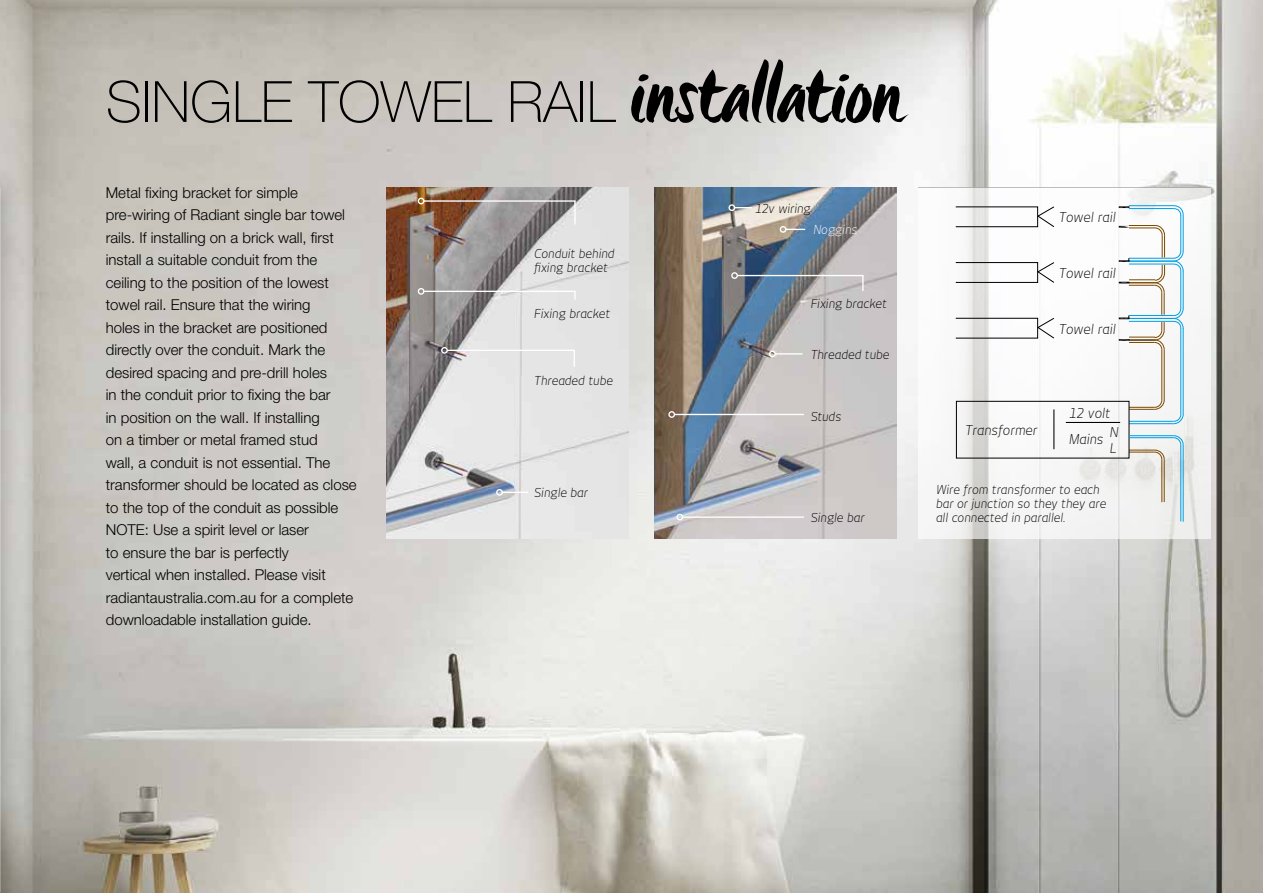
<style>
.page{position:relative;width:1263px;height:893px;background:#fff}
.page>*{position:absolute;margin:0;border:0;box-sizing:border-box;transform-origin:0 0}
.t1{font:100 57px "Helvetica Neue LT Std";color:#000}
.t2{font:300 15px/22.5px "Helvetica Neue LT Std";color:#000}
.t3{font:italic 300 13.35px/26.4px "New June";color:#000}
.t4{font:italic 300 12.15px/14.2px "New June";color:#000}
.t5{font:italic 300 12.15px "New June";color:#fff}
.s1{font-family:"Origo";font-weight:400;font-size:81.75px}
</style>
<div class="page">
<img style="left:0;top:0;width:1263px;height:893px">
<div style="left:0;top:163px;width:24px;height:730px;background:#000;opacity:.3"></div>
<img style="left:655px;top:187px;width:241px;height:352px">
<hr style="left:674px;top:414px;width:130px;height:1px;background:#fff">
<div style="left:668px;top:411px;width:7px;height:7px;border:1px solid #fff;border-radius:50%"></div>
<svg style="left:736px;top:274px;width:128px;height:18px;background:#8e9aa7"></svg>
<div style="left:731px;top:272px;width:7px;height:7px;border:1px solid #fff;border-radius:50%"></div>
<hr style="left:775px;top:353px;width:27px;height:2px;background:#fff">
<div style="left:769px;top:350px;width:7px;height:7px;border:1px solid #fff;border-radius:50%"></div>
<svg style="left:735px;top:207px;width:17px;height:1px"></svg>
<div style="left:728px;top:204px;width:7px;height:7px;border:1px solid #fff;border-radius:50%"></div>
<hr style="left:682px;top:516px;width:122px;height:2px;background:#fff">
<div style="left:676px;top:514px;width:7px;height:6px;border:1px solid #fff;border-radius:50%"></div>
<svg style="left:786px;top:229px;width:19px;height:1px"></svg>
<div style="left:780px;top:226px;width:6px;height:7px;border:1px solid #fff;border-radius:50%"></div>
<img style="left:386px;top:187px;width:242px;height:352px">
<svg style="left:422px;top:290px;width:154px;height:11px;background:#c3c2c2"></svg>
<div style="left:418px;top:288px;width:6px;height:7px;border:1px solid #fff;border-radius:50%"></div>
<svg style="left:446px;top:349px;width:130px;height:19px;background:#e0dfdf"></svg>
<div style="left:441px;top:347px;width:7px;height:7px;border:1px solid #fff;border-radius:50%"></div>
<svg style="left:418px;top:198px;width:158px;height:28px;background:#95847b"></svg>
<svg style="left:503px;top:492px;width:25px;height:1px"></svg>
<div style="left:496px;top:489px;width:7px;height:7px;border:1px solid #fff;border-radius:50%"></div>
<svg style="left:918px;top:188px;width:292px;height:350px"></svg>
<hr style="left:1129px;top:321px;width:45px;height:1px;background:#009ee3">
<hr style="left:1129px;top:318px;width:45px;height:1px;background:#009ee3">
<hr style="left:1129px;top:315px;width:45px;height:1px;background:#009ee3">
<svg style="left:1173px;top:308px;width:11px;height:21px"></svg>
<hr style="left:1183px;top:271px;width:1px;height:38px;background:#009ee3">
<hr style="left:1180px;top:271px;width:1px;height:38px;background:#009ee3">
<hr style="left:1129px;top:264px;width:45px;height:1px;background:#009ee3">
<hr style="left:1129px;top:261px;width:45px;height:1px;background:#009ee3">
<hr style="left:1129px;top:258px;width:45px;height:1px;background:#009ee3">
<svg style="left:1173px;top:251px;width:11px;height:21px"></svg>
<hr style="left:1183px;top:215px;width:1px;height:37px;background:#009ee3">
<hr style="left:1180px;top:215px;width:1px;height:37px;background:#009ee3">
<svg style="left:1119px;top:225px;width:46px;height:125px"></svg>
<svg style="left:1119px;top:205px;width:65px;height:11px"></svg>
<hr style="left:1066px;top:422px;width:54px;height:1px;background:#000">
<hr style="left:1053px;top:409px;width:1px;height:40px;background:#000">
<svg style="left:1173px;top:435px;width:11px;height:10px"></svg>
<hr style="left:1129px;top:437px;width:45px;height:1px;background:#009ee3">
<hr style="left:1129px;top:435px;width:45px;height:1px;background:#009ee3">
<hr style="left:1180px;top:445px;width:1px;height:76px;background:#009ee3">
<hr style="left:1183px;top:445px;width:1px;height:77px;background:#009ee3">
<div style="left:955px;top:207px;width:83px;height:20px;border:1px solid #000"></div>
<svg style="left:1037px;top:206px;width:18px;height:21px"></svg>
<div style="left:955px;top:262px;width:83px;height:21px;border:1px solid #000"></div>
<svg style="left:1037px;top:262px;width:18px;height:21px"></svg>
<div style="left:955px;top:318px;width:83px;height:20px;border:1px solid #000"></div>
<svg style="left:1037px;top:317px;width:18px;height:22px"></svg>
<h1 class="t1" style="left:106px;top:69px;width:798px">SINGLE TOWEL RAIL <span class="s1">installation</span></h1>
<p class="t2" style="left:106px;top:181px;width:252px">Metal fixing bracket for simple pre-wiring of Radiant single bar towel rails. If installing on a brick wall, first install a suitable conduit from the ceiling to the position of the lowest towel rail. Ensure that the wiring<br>holes in the bracket are positioned directly over the conduit. Mark the desired spacing and pre-drill holes<br>in the conduit prior to fixing the bar<br>in position on the wall. If installing<br>on a timber or metal framed stud<br>wall, a conduit is not essential. The transformer should be located as close to the top of the conduit as possible NOTE: Use a spirit level or laser<br>to ensure the bar is perfectly<br>vertical when installed. Please visit radiantaustralia.com.au for a complete downloadable installation guide.</p>
<p class="t4" style="left:534px;top:246px;width:82px">Conduit behind fixing bracket</p>
<p class="t4" style="left:534px;top:306px;width:78px">Fixing bracket</p>
<p class="t4" style="left:534px;top:373px;width:80px">Threaded tube</p>
<p class="t4" style="left:534px;top:485px;width:55px">Single bar</p>
<p class="t3" style="left:724px;top:194px;width:90px">Conduit behind</p>
<p class="t4" style="left:755px;top:201px;width:57px">12v wiring</p>
<p class="t5" style="left:813px;top:223px;width:46px">Noggins</p>
<p class="t4" style="left:811px;top:296px;width:78px">Fixing bracket</p>
<p class="t4" style="left:811px;top:347px;width:80px">Threaded tube</p>
<p class="t4" style="left:811px;top:409px;width:32px">Studs</p>
<p class="t4" style="left:811px;top:510px;width:55px">Single bar</p>
<p class="t3" style="left:1059px;top:204px;width:58px">Towel rail</p>
<p class="t3" style="left:1059px;top:259px;width:58px">Towel rail</p>
<p class="t3" style="left:1059px;top:316px;width:58px">Towel rail</p>
<p class="t3" style="left:965px;top:416px;width:74px">Transformer</p>
<p class="t3" style="left:1069px;top:400px;width:43px">12 volt<br>Mains</p>
<p class="t3" style="left:1110px;top:424px;width:10px;line-height:16px">N<br>L</p>
<p class="t4" style="left:936px;top:482px;width:172px">Wire from transformer to each bar or junction so they they are all connected in parallel.</p>
</div>
